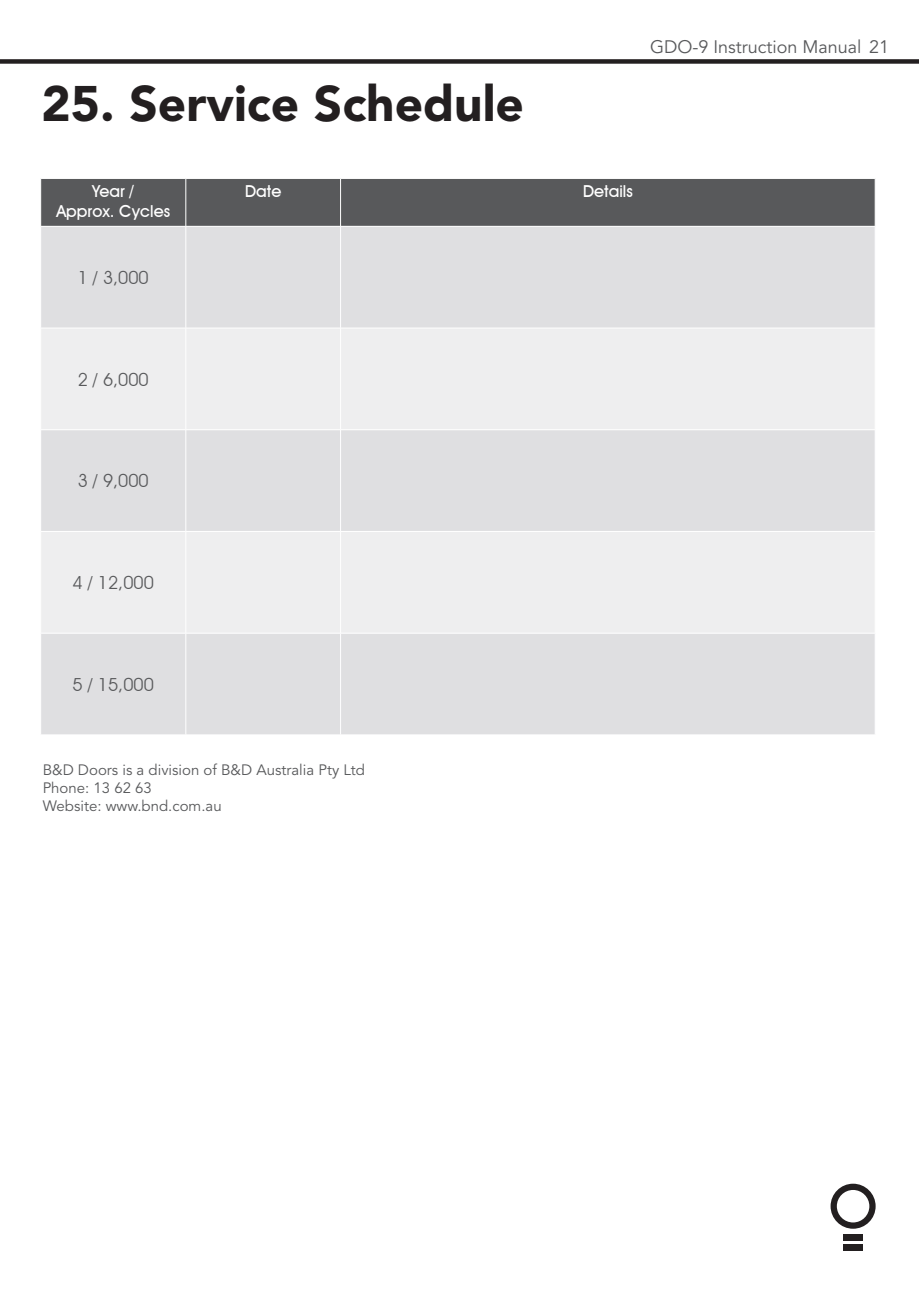
<style>
.page{position:relative;width:919px;height:1289px;background:#fff}
.page>*{position:absolute;margin:0;border:0;box-sizing:border-box;transform-origin:0 0}
.Page_Header{font:900 49.5px "Avenir LT";color:#231f20}
.t1{font:18px "Avant Garde IT Cby BT";color:#58595b}
.t2{font:18px "Avenir LT";color:#58595b}
.t3{font:500 16.5px/19.8px "Avant Garde IT Cby BT";color:#fff;text-align:center}
.Body_Copy{font:15px/18px "Avenir LT";color:#58595b}
</style>
<div class="page">
<div style="left:0;top:59px;width:918px;height:5px;background:#231f20"></div>
<svg style="left:830px;top:1183px;width:45px;height:45px"></svg>
<div style="left:842px;top:1233px;width:20px;height:7px;background:#231f20"></div>
<div style="left:842px;top:1244px;width:20px;height:6px;background:#231f20"></div>
<div style="left:41px;top:179px;width:833px;height:47px;background:#58595b"></div>
<div style="left:41px;top:227px;width:833px;height:507px;background:#dfdfe1"></div>
<svg style="left:41px;top:329px;width:833px;height:304px;background:#e9e9ea"></svg>
<hr style="left:185px;top:179px;width:1px;height:47px;background:#fff">
<hr style="left:340px;top:179px;width:1px;height:47px;background:#fff">
<hr style="left:185px;top:226px;width:1px;height:102px;background:#fff">
<hr style="left:340px;top:226px;width:1px;height:102px;background:#fff">
<hr style="left:40px;top:328px;width:146px;height:1px;background:#fff">
<hr style="left:186px;top:328px;width:154px;height:1px;background:#fff">
<hr style="left:185px;top:328px;width:1px;height:101px;background:#fff">
<hr style="left:340px;top:328px;width:535px;height:1px;background:#fff">
<hr style="left:340px;top:328px;width:1px;height:101px;background:#fff">
<hr style="left:40px;top:429px;width:146px;height:1px;background:#fff">
<hr style="left:186px;top:429px;width:154px;height:1px;background:#fff">
<hr style="left:185px;top:430px;width:1px;height:101px;background:#fff">
<hr style="left:340px;top:429px;width:535px;height:1px;background:#fff">
<hr style="left:340px;top:430px;width:1px;height:101px;background:#fff">
<hr style="left:40px;top:531px;width:146px;height:1px;background:#fff">
<hr style="left:186px;top:531px;width:154px;height:1px;background:#fff">
<hr style="left:185px;top:531px;width:1px;height:102px;background:#fff">
<hr style="left:340px;top:531px;width:535px;height:1px;background:#fff">
<hr style="left:340px;top:531px;width:1px;height:102px;background:#fff">
<hr style="left:40px;top:633px;width:146px;height:1px;background:#fff">
<hr style="left:186px;top:633px;width:154px;height:1px;background:#fff">
<hr style="left:185px;top:633px;width:1px;height:101px;background:#fff">
<hr style="left:340px;top:633px;width:535px;height:1px;background:#fff">
<hr style="left:340px;top:633px;width:1px;height:101px;background:#fff">
<p class="Page_Header" style="left:42px;top:73px;width:484px">25. Service Schedule</p>
<p class="t2" style="left:650px;top:36px;width:240px">GDO-9 Instruction Manual 21</p>
<p class="t3" style="left:56px;top:181px;width:115px">Year /<br>Approx. Cycles</p>
<p class="t3" style="left:245px;top:181px;width:38px">Date</p>
<p class="t3" style="left:583px;top:181px;width:51px">Details</p>
<p class="t1" style="left:78px;top:267px;width:73px">1 / 3,000</p>
<p class="t1" style="left:78px;top:368px;width:73px">2 / 6,000</p>
<p class="t1" style="left:78px;top:470px;width:73px">3 / 9,000</p>
<p class="t1" style="left:73px;top:572px;width:83px">4 / 12,000</p>
<p class="t1" style="left:73px;top:673px;width:83px">5 / 15,000</p>
<p class="Body_Copy" style="left:43px;top:761px;width:324px">B&amp;D Doors is a division of B&amp;D Australia Pty Ltd<br>Phone: 13 62 63<br>Website: www.bnd.com.au</p>
</div>
